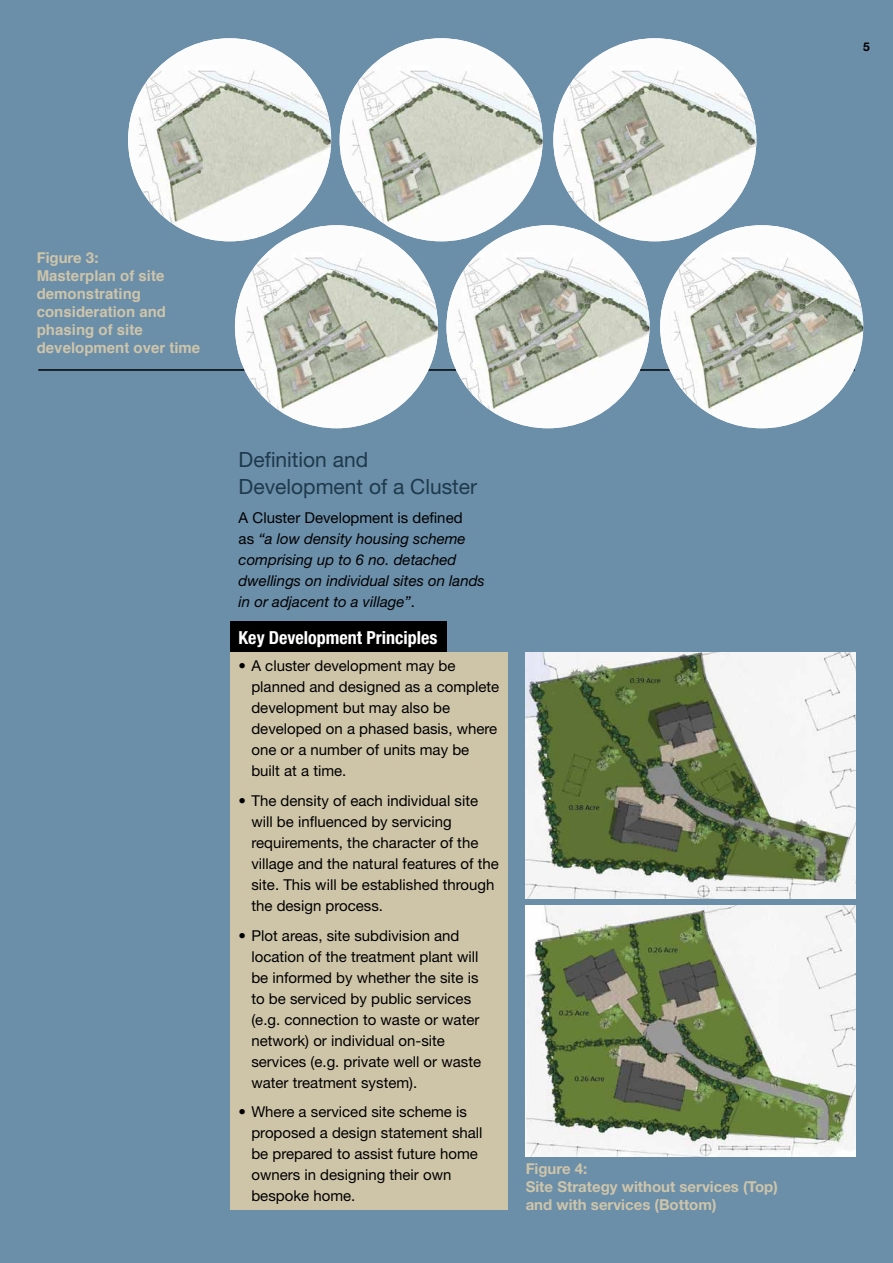
<style>
.page{position:relative;width:893px;height:1263px;background:#6b8ea9}
.page>*{position:absolute;margin:0;border:0;box-sizing:border-box;transform-origin:0 0}
.t1{font:21px/27px "Helvetica Neue LT Std";color:#1e394b}
.t2{font:700 condensed 18px "Helvetica Neue";color:#fff}
.t3{font:15px/21px "Helvetica Neue LT Std";color:#000}
.t4{font:italic 15px/21px "Helvetica Neue LT Std";color:#000}
.t5{font:700 15px/18px "Helvetica";color:#cec5a9}
.t6{font:700 15px/18px "Helvetica Neue LT Std";color:#cec5a9}
.t7{font:700 12px "Helvetica Neue LT Std";color:#000}
.s1{font-style:normal}
</style>
<div class="page">
<hr style="left:38px;top:369px;width:817px;height:2px;background:#000">
<div style="left:230px;top:621px;width:216px;height:31px;background:#000"></div>
<div style="left:230px;top:652px;width:278px;height:557px;background:#cec5a9"></div>
<img style="left:526px;top:652px;width:329px;height:247px">
<img style="left:526px;top:905px;width:329px;height:251px">
<img style="left:128px;top:38px;width:203px;height:203px;border-radius:102px">
<img style="left:235px;top:225px;width:203px;height:203px;border-radius:102px">
<img style="left:446px;top:225px;width:203px;height:203px;border-radius:102px">
<img style="left:553px;top:38px;width:203px;height:203px;border-radius:102px">
<img style="left:340px;top:38px;width:203px;height:203px;border-radius:102px">
<img style="left:660px;top:225px;width:203px;height:203px;border-radius:102px">
<p class="t6" style="left:37px;top:248px;width:63px">Figure 3:</p>
<p class="t5" style="left:37px;top:267px;width:165px">Masterplan of site demonstrating consideration and phasing of site development over time</p>
<h1 class="t1" style="left:239px;top:446px;width:240px">Definition and<br>Development of a Cluster</h1>
<p class="t4" style="left:239px;top:507px;width:248px"><span class="s1">A Cluster Development is defined<br>as</span> “a low density housing scheme comprising up to 6 no. detached dwellings on individual sites on lands in or adjacent to a village”<span class="s1">.</span></p>
<p class="t2" style="left:239px;top:626px;width:200px">Key Development Principles</p>
<p class="t3" style="left:251px;top:655px;width:249px;text-indent:-13px">• A cluster development may be planned and designed as a complete development but may also be developed on a phased basis, where one or a number of units may be built at a time.</p>
<p class="t3" style="left:251px;top:790px;width:249px;text-indent:-13px">• The density of each individual site will be influenced by servicing requirements, the character of the village and the natural features of the site. This will be established through the design process.</p>
<p class="t3" style="left:251px;top:924px;width:231px;text-indent:-13px">• Plot areas, site subdivision and location of the treatment plant will be informed by whether the site is to be serviced by public services (e.g. connection to waste or water network) or individual on-site services (e.g. private well or waste water treatment system).</p>
<p class="t3" style="left:251px;top:1101px;width:233px;text-indent:-13px">• Where a serviced site scheme is proposed a design statement shall be prepared to assist future home owners in designing their own bespoke home.</p>
<p class="t6" style="left:526px;top:1159px;width:254px">Figure 4:<br>Site Strategy without services (Top) and with services (Bottom)</p>
<p class="t7" style="left:863px;top:39px;width:8px">5</p>
</div>
